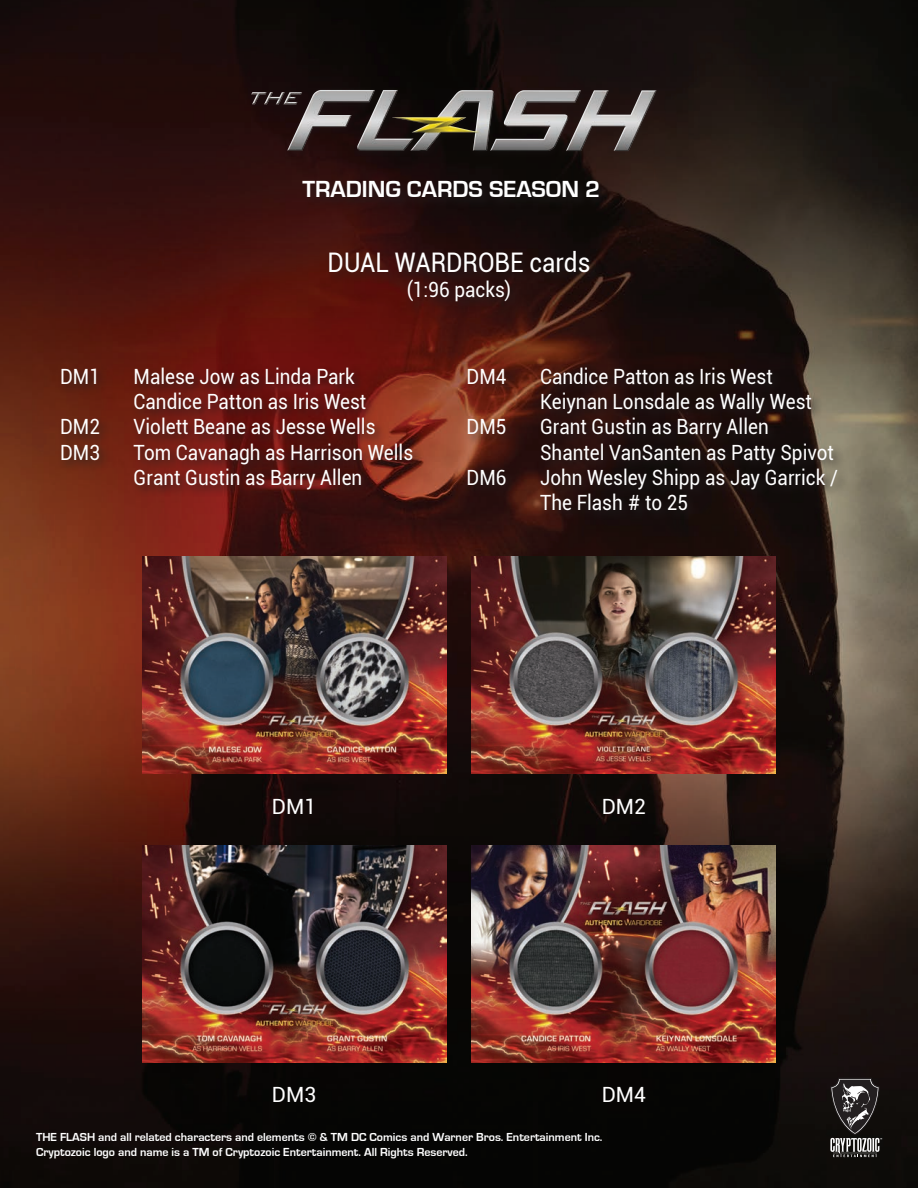
<style>
.page{position:relative;width:918px;height:1188px;background:#fff}
.page>*{position:absolute;margin:0;border:0;box-sizing:border-box;transform-origin:0 0}
.t1{font:27px "Roboto";color:#fff;scale:.9 1}
.t2{font:700 24px "Eurostile";color:#fff}
.t3{font:21px/25.2px "Roboto";color:#fff;scale:.9 1}
.t4{font:21px "Roboto";color:#fff}
.t5{font:700 12px/14.4px "Eurostile";color:#fff}
</style>
<div class="page">
<img style="left:0;top:0;width:918px;height:1188px">
<svg style="left:830px;top:1078px;width:52px;height:79px;background:#494645"></svg>
<div style="left:326px;top:249px;width:276px;height:65px;background:#231f20;opacity:.75"></div>
<div style="left:58px;top:364px;width:791px;height:159px;background:#231f20;opacity:.75"></div>
<img style="left:142px;top:557px;width:304px;height:217px">
<img style="left:142px;top:845px;width:304px;height:218px">
<img style="left:472px;top:557px;width:304px;height:217px">
<img style="left:472px;top:845px;width:304px;height:218px">
<img style="left:222px;top:54px;width:474px;height:127px">
<div style="left:300px;top:178px;width:311px;height:32px;background:#231f20;opacity:.75"></div>
<p class="t2" style="left:302px;top:176px;width:299px">TRADING CARDS SEASON 2</p>
<p class="t1" style="left:328px;top:244px;width:294px">DUAL WARDROBE cards</p>
<p class="t3" style="left:407px;top:277px;width:118px">(1:96 packs)</p>
<p class="t3" style="left:60px;top:363px;width:46px">DM1</p>
<p class="t3" style="left:134px;top:363px;width:260px">Malese Jow as Linda Park<br>Candice Patton as Iris West</p>
<p class="t3" style="left:60px;top:414px;width:46px">DM2</p>
<p class="t3" style="left:134px;top:414px;width:270px">Violett Beane as Jesse Wells</p>
<p class="t3" style="left:60px;top:439px;width:46px">DM3</p>
<p class="t3" style="left:134px;top:439px;width:312px">Tom Cavanagh as Harrison Wells<br>Grant Gustin as Barry Allen</p>
<p class="t3" style="left:467px;top:363px;width:46px">DM4</p>
<p class="t3" style="left:540px;top:363px;width:304px">Candice Patton as Iris West<br>Keiynan Lonsdale as Wally West</p>
<p class="t3" style="left:467px;top:414px;width:46px">DM5</p>
<p class="t3" style="left:540px;top:414px;width:328px">Grant Gustin as Barry Allen<br>Shantel VanSanten as Patty Spivot</p>
<p class="t3" style="left:467px;top:464px;width:46px">DM6</p>
<p class="t3" style="left:540px;top:464px;width:333px">John Wesley Shipp as Jay Garrick /<br>The Flash # to 25</p>
<p class="t4" style="left:272px;top:792px;width:46px">DM1</p>
<p class="t4" style="left:602px;top:791px;width:46px">DM2</p>
<p class="t4" style="left:272px;top:1080px;width:46px">DM3</p>
<p class="t4" style="left:602px;top:1080px;width:46px">DM4</p>
<p class="t5" style="left:36px;top:1130px;width:568px">THE FLASH and all related characters and elements © &amp; TM DC Comics and Warner Bros. Entertainment Inc.<br>Cryptozoic logo and name is a TM of Cryptozoic Entertainment. All Rights Reserved.</p>
</div>
